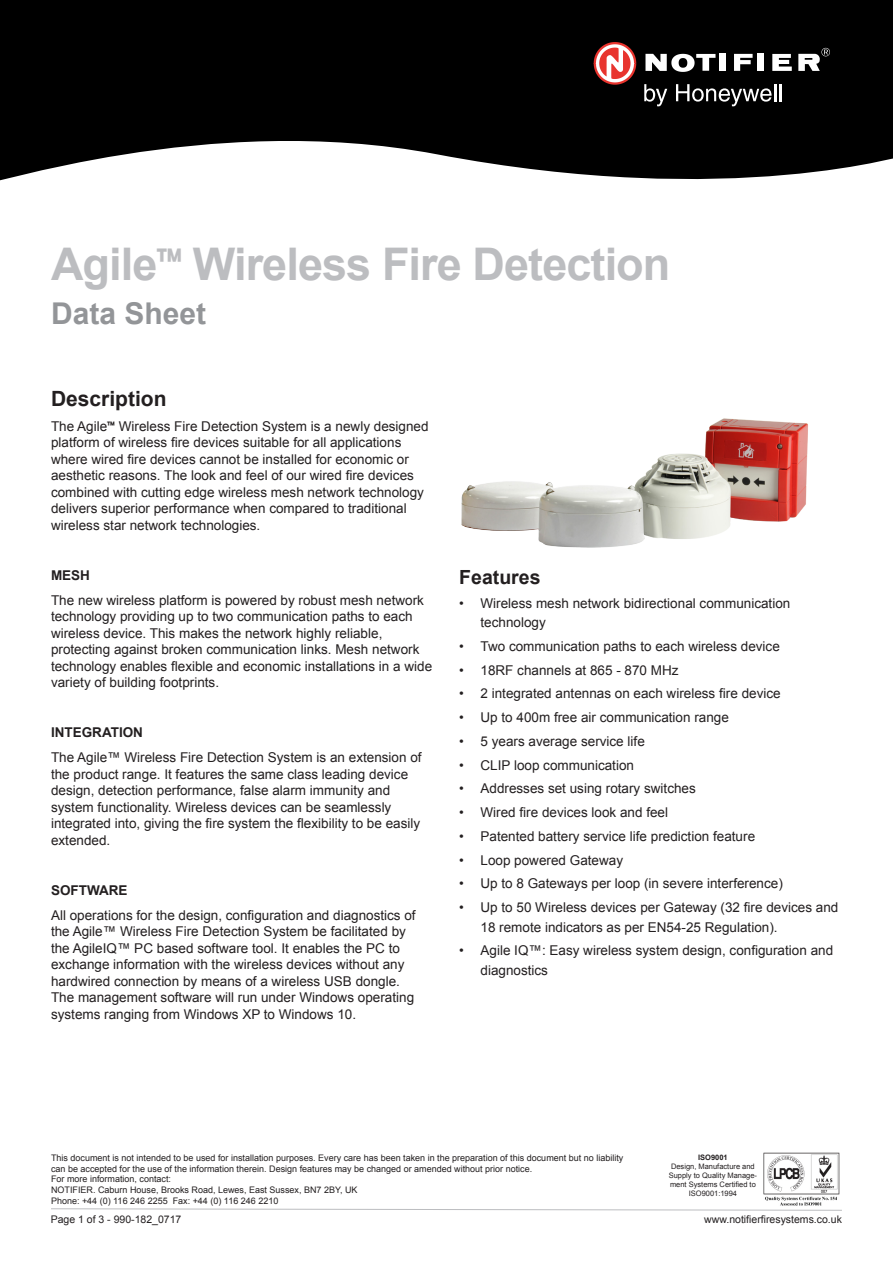
<style>
.page{position:relative;width:893px;height:1263px;background:#fff}
.page>*{position:absolute;margin:0;border:0;box-sizing:border-box;transform-origin:0 0}
.t1{font:700 45px "Arial";letter-spacing:-.02em;color:#bcbdc0}
.t2{font:700 30px "Arial";color:#939598}
.t3{font:700 21px "Arial";color:#231f20}
.t4{font:700 19.5px "Arial";color:#231f20}
.t5{font:13.5px/16.5px "Arial";color:#231f20}
.t6{font:700 13.5px "Arial";color:#231f20}
.t7{font:10.5px "Arial";color:#231f20}
.t8{font:9px/10.8px "Arial";color:#231f20}
.t9{font:7.5px/9px "Arial";color:#231f20;text-align:center}
.t10{font:700 7.5px "Arial";color:#231f20}
.s1{font-family:"Honeywell Cond";font-weight:800}
</style>
<div class="page">
<svg style="left:0;top:0;width:893px;height:181px;background:#1c1c1c"></svg>
<div style="left:719px;top:54px;width:7px;height:17px;background:#fff"></div>
<svg style="left:734px;top:54px;width:19px;height:17px"></svg>
<div style="left:757px;top:54px;width:7px;height:17px;background:#fff"></div>
<svg style="left:772px;top:54px;width:20px;height:17px"></svg>
<svg style="left:645px;top:54px;width:70px;height:18px"></svg>
<svg style="left:594px;top:42px;width:42px;height:43px"></svg>
<svg style="left:798px;top:48px;width:32px;height:23px"></svg>
<svg style="left:644px;top:84px;width:23px;height:22px"></svg>
<svg style="left:676px;top:84px;width:105px;height:22px"></svg>
<img style="left:461px;top:418px;width:347px;height:130px">
<img style="left:764px;top:1152px;width:76px;height:54px">
<svg style="left:51px;top:1208px;width:791px;height:2px"></svg>
<p class="t1" style="left:51px;top:234px;width:621px">Agile<span class="s1">™</span> Wireless Fire Detection</p>
<p class="t2" style="left:51px;top:294px;width:157px">Data Sheet</p>
<p class="t3" style="left:51px;top:384px;width:117px">Description</p>
<p class="t5" style="left:51px;top:418px;width:379px">The Agile<span class="s1">™</span> Wireless Fire Detection System is a newly designed platform of wireless fire devices suitable for all applications where wired fire devices cannot be installed for economic or aesthetic reasons. The look and feel of our wired fire devices combined with cutting edge wireless mesh network technology delivers superior performance when compared to traditional wireless star network technologies.</p>
<p class="t6" style="left:51px;top:566px;width:41px">MESH</p>
<p class="t5" style="left:51px;top:592px;width:383px">The new wireless platform is powered by robust mesh network technology providing up to two communication paths to each wireless device. This makes the network highly reliable, protecting against broken communication links. Mesh network technology enables flexible and economic installations in a wide variety of building footprints.</p>
<p class="t6" style="left:51px;top:723px;width:93px">INTEGRATION</p>
<p class="t5" style="left:51px;top:749px;width:372px">The Agile™ Wireless Fire Detection System is an extension of the product range. It features the same class leading device design, detection performance, false alarm immunity and system functionality. Wireless devices can be seamlessly integrated into, giving the fire system the flexibility to be easily extended.</p>
<p class="t6" style="left:51px;top:881px;width:78px">SOFTWARE</p>
<p class="t5" style="left:51px;top:907px;width:366px">All operations for the design, configuration and diagnostics of the Agile™ Wireless Fire Detection System be facilitated by the AgileIQ™ PC based software tool. It enables the PC to exchange information with the wireless devices without any hardwired connection by means of a wireless USB dongle.<br>The management software will run under Windows operating systems ranging from Windows XP to Windows 10.</p>
<p class="t4" style="left:459px;top:564px;width:83px">Features</p>
<p class="t5" style="left:480px;top:593px;width:311px;line-height:19.5px;text-indent:-21px">• Wireless mesh network bidirectional communication technology</p>
<p class="t5" style="left:459px;top:638px;width:322px">• Two communication paths to each wireless device</p>
<p class="t5" style="left:459px;top:662px;width:221px">• 18RF channels at 865 - 870 MHz</p>
<p class="t5" style="left:459px;top:685px;width:323px">• 2 integrated antennas on each wireless fire device</p>
<p class="t5" style="left:459px;top:709px;width:271px">• Up to 400m free air communication range</p>
<p class="t5" style="left:459px;top:733px;width:187px">• 5 years average service life</p>
<p class="t5" style="left:459px;top:757px;width:176px">• CLIP loop communication</p>
<p class="t5" style="left:459px;top:780px;width:238px">• Addresses set using rotary switches</p>
<p class="t5" style="left:459px;top:804px;width:210px">• Wired fire devices look and feel</p>
<p class="t5" style="left:459px;top:828px;width:297px">• Patented battery service life prediction feature</p>
<p class="t5" style="left:459px;top:852px;width:165px">• Loop powered Gateway</p>
<p class="t5" style="left:459px;top:875px;width:325px">• Up to 8 Gateways per loop (in severe interference)</p>
<p class="t5" style="left:480px;top:898px;width:359px;line-height:19.5px;text-indent:-21px">• Up to 50 Wireless devices per Gateway (32 fire devices and<br>18 remote indicators as per EN54-25 Regulation).</p>
<p class="t5" style="left:480px;top:941px;width:354px;line-height:19.5px;text-indent:-21px">• Agile IQ™: Easy wireless system design, configuration and diagnostics</p>
<p class="t8" style="left:51px;top:1152px;width:574px">This document is not intended to be used for installation purposes. Every care has been taken in the preparation of this document but no liability can be accepted for the use of the information therein. Design features may be changed or amended without prior notice.</p>
<p class="t8" style="left:51px;top:1174px;width:122px">For more information, contact:</p>
<p class="t8" style="left:51px;top:1185px;width:308px">NOTIFIER. Caburn House, Brooks Road, Lewes, East Sussex, BN7 2BY, UK</p>
<p class="t8" style="left:51px;top:1195px;width:229px">Phone: +44 (0) 116 246 2255 Fax: +44 (0) 116 246 2210</p>
<p class="t10" style="left:698px;top:1152px;width:31px">ISO9001</p>
<p class="t9" style="left:669px;top:1161px;width:90px">Design, Manufacture and<br>Supply to Quality Manage&shy;ment Systems Certified to<br>ISO9001:1994</p>
<p class="t7" style="left:51px;top:1212px;width:132px">Page 1 of 3 - 990-182_0717</p>
<p class="t7" style="left:704px;top:1212px;width:139px">www.notifierfiresystems.co.uk</p>
</div>
